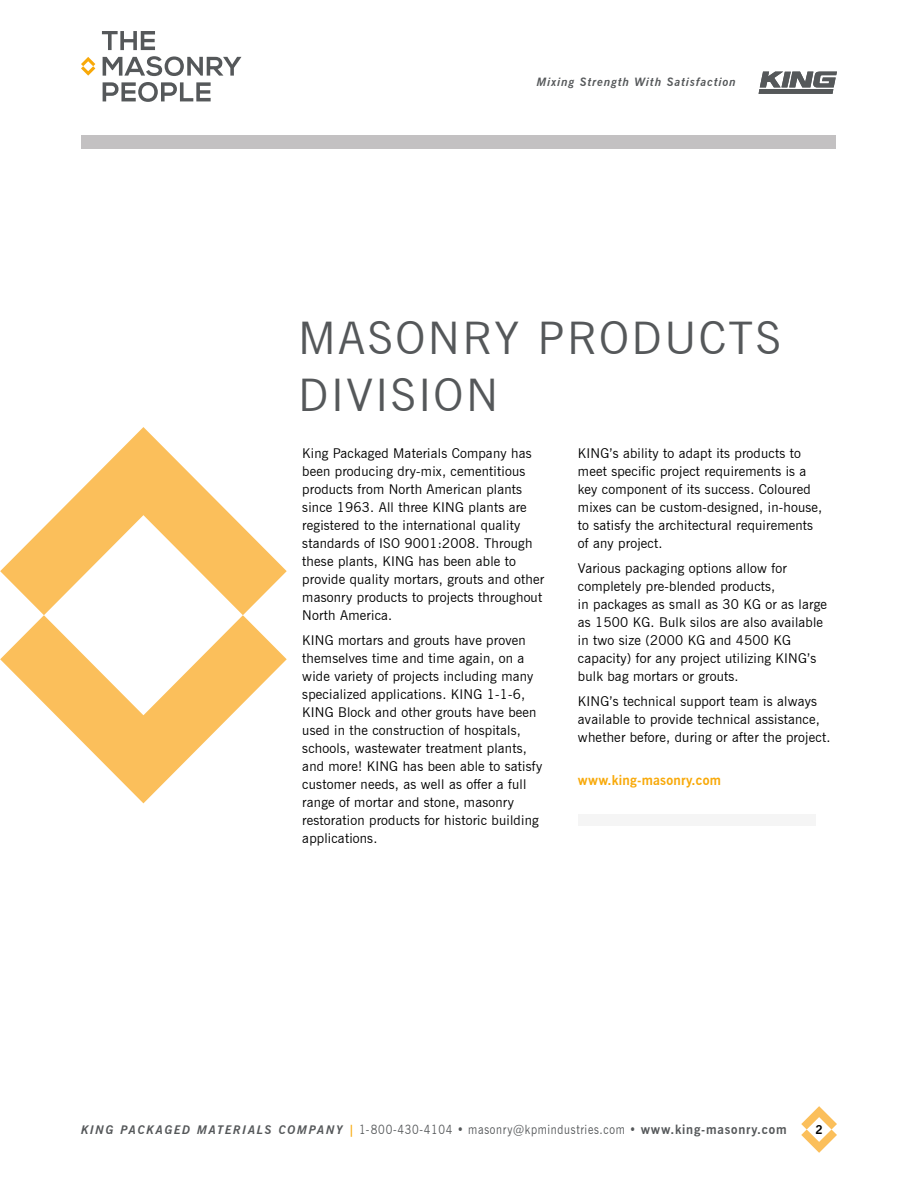
<style>
.page{position:relative;width:918px;height:1188px;background:#fff}
.page>*{position:absolute;margin:0;border:0;box-sizing:border-box;transform-origin:0 0}
.t1{font:45px/57px "News Gothic BT";letter-spacing:.055em;color:#55585a}
.t2{font:13.5px/18px "News Gothic BT";letter-spacing:.015em;color:#000}
.t3{font:700 13.5px "News Gothic BT";letter-spacing:.015em;color:#f8a909}
.t4{font:12.75px "News Gothic BT";letter-spacing:.06em;color:#55585a;scale:.87 1}
.t5{font:700 12px "News Gothic BT";color:#000}
.t6{font:italic 700 11.7px "News Gothic BT";letter-spacing:.08em;color:#55585a}
.s1{font-weight:700;font-style:italic;font-size:12px}
.s2{font-weight:700;font-style:italic;font-size:12px;color:#f8a909}
.s3{font-weight:700}
</style>
<div class="page">
<svg style="left:801px;top:1106px;width:36px;height:47px"></svg>
<div style="left:81px;top:135px;width:755px;height:14px;background:#c3c1c2"></div>
<svg style="left:759px;top:72px;width:78px;height:22px"></svg>
<svg style="left:103px;top:56px;width:138px;height:20px"></svg>
<svg style="left:103px;top:82px;width:108px;height:20px"></svg>
<svg style="left:102px;top:31px;width:53px;height:19px"></svg>
<svg style="left:81px;top:57px;width:14px;height:19px"></svg>
<svg style="left:0;top:427px;width:287px;height:188px"></svg>
<svg style="left:0;top:615px;width:287px;height:188px"></svg>
<div style="left:578px;top:814px;width:237px;height:12px;background:#f5f5f5"></div>
<p class="t6" style="left:537px;top:75px;width:201px">Mixing Strength With Satisfaction</p>
<h1 class="t1" style="left:298px;top:310px;width:484px">MASONRY PRODUCTS<br>DIVISION</h1>
<p class="t2" style="left:302px;top:445px;width:243px">King Packaged Materials Company has been producing dry-mix, cementitious products from North American plants since 1963. All three KING plants are registered to the international quality standards of ISO 9001:2008. Through these plants, KING has been able to provide quality mortars, grouts and other masonry products to projects throughout North America.</p>
<p class="t2" style="left:302px;top:631px;width:241px">KING mortars and grouts have proven themselves time and time again, on a wide variety of projects including many specialized applications. KING 1-1-6, KING Block and other grouts have been used in the construction of hospitals, schools, wastewater treatment plants, and more! KING has been able to satisfy customer needs, as well as offer a full range of mortar and stone, masonry restoration products for historic building applications.</p>
<p class="t2" style="left:578px;top:444px;width:246px">KING’s ability to adapt its products to meet specific project requirements is a key component of its success. Coloured mixes can be custom-designed, in-house, to satisfy the architectural requirements of any project.</p>
<p class="t2" style="left:578px;top:559px;width:251px">Various packaging options allow for completely pre-blended products,<br>in packages as small as 30 KG or as large as 1500 KG. Bulk silos are also available in two size (2000 KG and 4500 KG capacity) for any project utilizing KING’s bulk bag mortars or grouts.</p>
<p class="t2" style="left:578px;top:692px;width:254px">KING’s technical support team is always available to provide technical assistance, whether before, during or after the project.</p>
<p class="t3" style="left:578px;top:772px;width:144px">www.king-masonry.com</p>
<p class="t4" style="left:81px;top:1122px;width:813px"><span class="s1">KING PACKAGED MATERIALS COMPANY</span> <span class="s2">|</span> 1-800-430-4104 • masonry@kpmindustries.com • <span class="s3">www.king-masonry.com</span></p>
<p class="t5" style="left:815px;top:1123px;width:9px">2</p>
</div>
